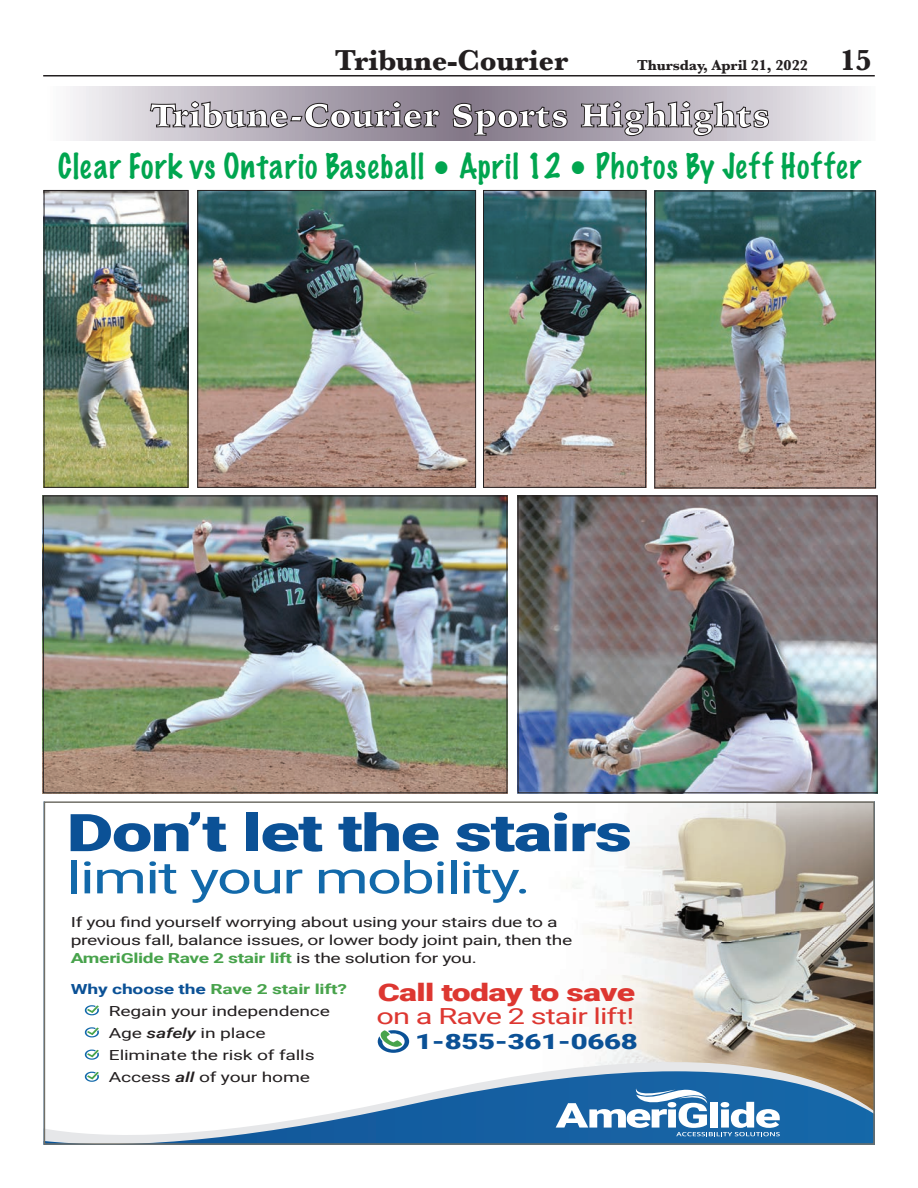
<style>
.page{position:relative;width:918px;height:1188px;background:#fff}
.page>*{position:absolute;margin:0;border:0;box-sizing:border-box;transform-origin:0 0}
.t1{font:900 51.9px "Roboto";letter-spacing:-.02em;color:#0b5196;scale:1.39 1}
.t2{font:44.4px "Roboto";letter-spacing:-.03em;color:#1269aa;scale:1.39 1}
.t3{font:900 33px "Iowan Old Style";letter-spacing:.01em;color:#fff}
.t4{font:100 31.5px "Marker Felt";letter-spacing:.055em;color:#00a54f;scale:.94 1}
.t5{font:700 30px "Baskerville";letter-spacing:-.005em;color:#231f20}
.t6{font:900 24.3px "Roboto";letter-spacing:-.02em;color:#dd3731;scale:1.39 1}
.t7{font:22.2px "Roboto";letter-spacing:-.03em;color:#dd3731;scale:1.39 1}
.t8{font:900 21.15px "Roboto";letter-spacing:-.01em;color:#0b5196;scale:1.39 1}
.t9{font:700 15px "Baskerville";letter-spacing:-.005em;color:#231f20}
.t10{font:13.8px/22.2px "Roboto";letter-spacing:-.02em;color:#231f20;scale:1.39 1}
.t11{font:700 13.8px "Roboto";letter-spacing:-.01em;color:#48a34c;scale:1.39 1}
.s1{font-size:30px}
.s2{font-weight:700;color:#48a34c}
.s3{color:#0b5196}
.s4{font-weight:500;font-style:italic}
</style>
<div class="page">
<hr style="left:43px;top:75px;width:832px;height:1px;background:#231f20">
<svg style="left:70px;top:86px;width:788px;height:54px;background:#c2bcc5"></svg>
<svg style="left:150px;top:101px;width:290px;height:27px;background:#968f99"></svg>
<svg style="left:452px;top:99px;width:116px;height:37px;background:#7f7683"></svg>
<svg style="left:581px;top:99px;width:188px;height:37px;background:#a29ca5"></svg>
<img style="left:199px;top:192px;width:275px;height:294px">
<div style="left:197px;top:190px;width:279px;height:298px;border:1px solid #231f20"></div>
<img style="left:485px;top:192px;width:159px;height:294px">
<div style="left:483px;top:190px;width:163px;height:298px;border:1px solid #231f20"></div>
<img style="left:46px;top:192px;width:140px;height:294px">
<div style="left:44px;top:190px;width:144px;height:298px;border:1px solid #231f20"></div>
<img style="left:45px;top:498px;width:460px;height:293px">
<div style="left:43px;top:496px;width:464px;height:297px;border:1px solid #231f20"></div>
<img style="left:520px;top:498px;width:356px;height:293px">
<div style="left:518px;top:496px;width:360px;height:297px;border:1px solid #231f20"></div>
<img style="left:656px;top:193px;width:218px;height:293px">
<div style="left:654px;top:191px;width:222px;height:297px;border:1px solid #231f20"></div>
<img style="left:572px;top:804px;width:300px;height:194px">
<svg style="left:84px;top:998px;width:788px;height:73px"></svg>
<svg style="left:47px;top:1071px;width:825px;height:71px"></svg>
<svg style="left:556px;top:1088px;width:224px;height:48px"></svg>
<svg style="left:85px;top:1005px;width:14px;height:10px"></svg>
<svg style="left:85px;top:1027px;width:14px;height:10px"></svg>
<svg style="left:85px;top:1050px;width:14px;height:10px"></svg>
<svg style="left:85px;top:1072px;width:14px;height:10px"></svg>
<svg style="left:377px;top:1030px;width:32px;height:23px"></svg>
<div style="left:44px;top:801px;width:831px;height:344px;border:2px solid #706f67"></div>
<h3 class="t5" style="left:335px;top:39px;width:235px">Tribune-Courier</h3>
<p class="t9" style="left:637px;top:55px;width:236px">Thursday, April 21, 2022 <span class="s1">15</span></p>
<h3 class="t3" style="left:150px;top:93px;width:621px">Tribune-Courier Sports Highlights</h3>
<h3 class="t4" style="left:58px;top:141px;width:855px">Clear Fork vs Ontario Baseball • April 12 • Photos By Jeff Hoffer</h3>
<h1 class="t1" style="left:67px;top:796px;width:408px">Don’t let the stairs</h1>
<h2 class="t2" style="left:67px;top:846px;width:336px">limit your mobility.</h2>
<p class="t10" style="left:71px;top:913px;width:362px;line-height:17.7px">If you find yourself worrying about using your stairs due to a previous fall, balance issues, or lower body joint pain, then the<br><span class="s2">AmeriGlide Rave 2 stair lift</span> is the solution for you.</p>
<p class="t11" style="left:71px;top:979px;width:200px"><span class="s3">Why choose the</span> Rave 2 stair lift?</p>
<p class="t10" style="left:109px;top:999px;width:160px">Regain your independence<br>Age <span class="s4">safely</span> in place<br>Eliminate the risk of falls<br>Access <span class="s4">all</span> of your home</p>
<h3 class="t6" style="left:378px;top:976px;width:187px">Call today to save</h3>
<h3 class="t7" style="left:377px;top:1001px;width:187px">on a Rave 2 stair lift!</h3>
<h3 class="t8" style="left:415px;top:1027px;width:162px">1-855-361-0668</h3>
</div>
